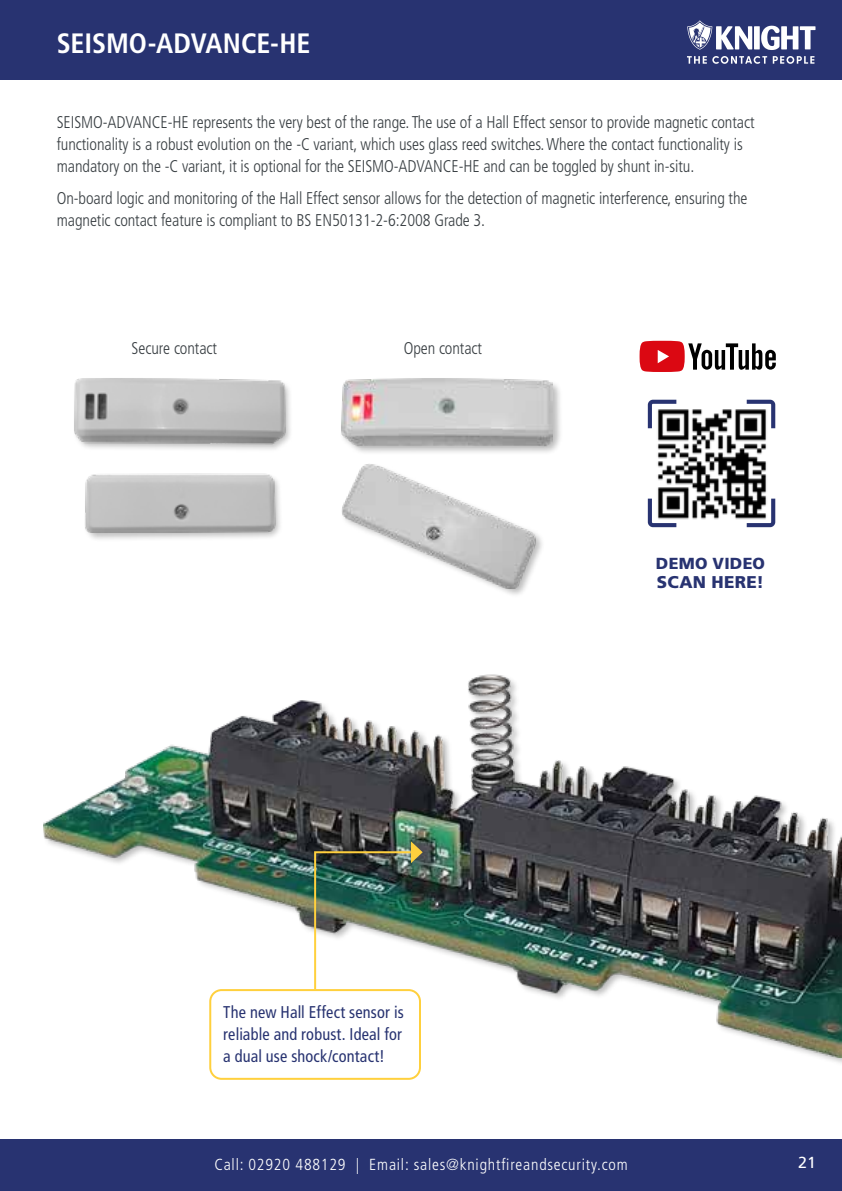
<style>
.page{position:relative;width:842px;height:1191px;background:#fff}
.page>*{position:absolute;margin:0;border:0;box-sizing:border-box;transform-origin:0 0}
.t1{font:700 condensed 28px "Frutiger LT Std";color:#fff}
.t2{font:300 condensed 17px/22px "Frutiger LT Std";letter-spacing:-.005em;color:#383e42;scale:.96 1}
.t3{font:condensed 17px/22px "Frutiger LT Std";letter-spacing:.01em;color:#283371;text-align:justify;scale:.96 1}
.t4{font:900 17px "Frutiger LT Std";letter-spacing:.02em;color:#283371}
.t5{font:300 condensed 16px "Frutiger LT Std";letter-spacing:.05em;color:#fff}
.t6{font:900 16px "Frutiger LT Std";letter-spacing:.02em;color:#283371}
.t7{font:16px "Frutiger LT Std";color:#fff}
</style>
<div class="page">
<div style="left:0;top:0;width:842px;height:80px;background:#283371"></div>
<svg style="left:687px;top:56px;width:80px;height:8px"></svg>
<svg style="left:773px;top:56px;width:41px;height:8px"></svg>
<svg style="left:687px;top:20px;width:128px;height:30px"></svg>
<div style="left:0;top:1140px;width:842px;height:51px;background:#283371"></div>
<img style="left:44px;top:674px;width:798px;height:383px">
<svg style="left:648px;top:400px;width:28px;height:28px"></svg>
<svg style="left:747px;top:400px;width:28px;height:28px"></svg>
<svg style="left:648px;top:498px;width:28px;height:29px"></svg>
<svg style="left:747px;top:498px;width:28px;height:29px"></svg>
<img style="left:654px;top:406px;width:116px;height:116px">
<div style="left:209px;top:989px;width:212px;height:90px;border:2px solid #ffd03d;border-radius:11px"></div>
<img style="left:313px;top:841px;width:110px;height:150px">
<svg style="left:639px;top:341px;width:137px;height:31px"></svg>
<div style="left:340px;top:377px;width:223px;height:221px;background:#000;opacity:.26"></div>
<img style="left:342px;top:379px;width:211px;height:209px">
<div style="left:73px;top:377px;width:221px;height:165px;background:#000;opacity:.26"></div>
<img style="left:75px;top:379px;width:217px;height:153px">
<h1 class="t1" style="left:57px;top:26px;width:255px">SEISMO-ADVANCE-HE</h1>
<p class="t2" style="left:57px;top:111px;width:728px">SEISMO-ADVANCE-HE represents the very best of the range. The use of a Hall Effect sensor to provide magnetic contact functionality is a robust evolution on the -C variant, which uses glass reed switches. Where the contact functionality is mandatory on the -C variant, it is optional for the SEISMO-ADVANCE-HE and can be toggled by shunt in-situ.</p>
<p class="t2" style="left:57px;top:187px;width:721px">On-board logic and monitoring of the Hall Effect sensor allows for the detection of magnetic interference, ensuring the magnetic contact feature is compliant to BS EN50131-2-6:2008 Grade 3.</p>
<p class="t2" style="left:132px;top:337px;width:90px">Secure contact</p>
<p class="t2" style="left:404px;top:337px;width:83px">Open contact</p>
<p class="t3" style="left:223px;top:1001px;width:189px">The new Hall Effect sensor is reliable and robust. Ideal for a dual use shock/contact!</p>
<p class="t6" style="left:656px;top:553px;width:111px">DEMO VIDEO</p>
<p class="t4" style="left:657px;top:572px;width:109px">SCAN HERE!</p>
<p class="t5" style="left:214px;top:1155px;width:415px">Call: 02920 488129 | Email: sales@knightfireandsecurity.com</p>
<p class="t7" style="left:798px;top:1153px;width:19px">21</p>
</div>
